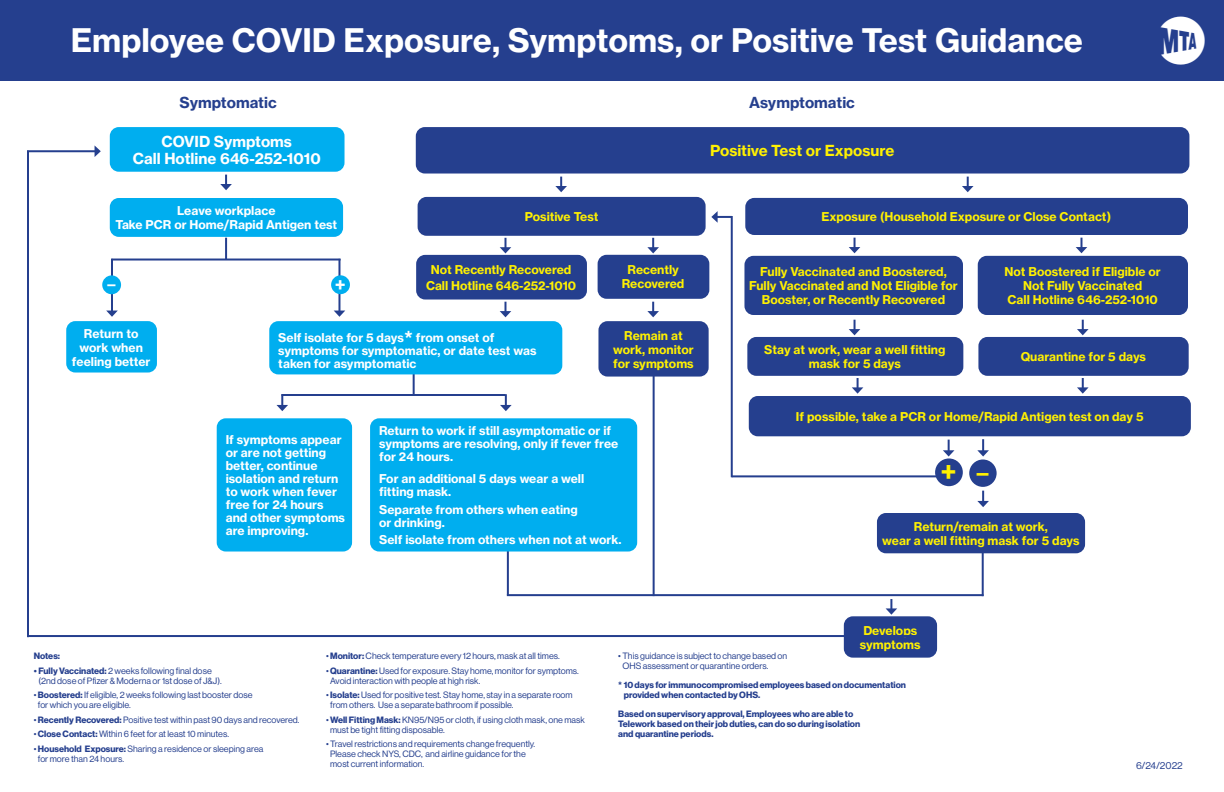
<style>
.page{position:relative;width:1224px;height:792px;background:#fff}
.page>*{position:absolute;margin:0;border:0;box-sizing:border-box;transform-origin:0 0}
.t1{font:48px "MTA Logo";color:#fff}
.t2{font:32px "N Haas Grotesk TX Pro 75 Bd";color:#fff}
.t3{font:26.7px "N Haas Grotesk TX Pro 75 Bd";color:#fff101}
.t4{font:26.4px "N Haas Grotesk TX Pro 75 Bd";color:#fff101}
.t5{font:18.1px "N Haas Grotesk TX Pro 75 Bd";color:#fff}
.t6{font:15px/17px "N Haas Grotesk TX Pro 75 Bd";color:#fff;text-align:center}
.t7{font:15px "N Haas Grotesk TX Pro 75 Bd";color:#253f8e}
.t8{font:15px "N Haas Grotesk TX Pro 75 Bd";color:#fff101}
.t9{font:12px/13px "N Haas Grotesk TX Pro 75 Bd";color:#fff}
.t10{font:12px/14px "N Haas Grotesk TX Pro 75 Bd";color:#fff101;text-align:center}
.t11{font:10px "N Haas Grotesk DS Pro 55 Rg";letter-spacing:-.005em;color:#253f8e}
.t12{font:9px/10px "N Haas Grotesk DS Pro 55 Rg";color:#253f8e}
.t13{font:9px/10px "N Haas Grotesk DS Pro 75 Bd";color:#253f8e}
.s1{font-size:19px}
.s2{font-family:"N Haas Grotesk DS Pro 65 Md"}
.s3{font-family:"N Haas Grotesk DS Pro 75 Bd"}
</style>
<div class="page">
<hr style="left:507px;top:512px;width:2px;height:83px;background:#253f8e">
<div style="left:0;top:0;width:1224px;height:81px;background:#253f8e"></div>
<div style="left:844px;top:616px;width:93px;height:42px;background:#253f8e;border-radius:9px"></div>
<div style="left:110px;top:127px;width:235px;height:45px;background:#00aeef;border-radius:9px"></div>
<div style="left:416px;top:127px;width:773px;height:47px;background:#253f8e;border-radius:9px"></div>
<hr style="left:507px;top:594px;width:477px;height:2px;background:#253f8e">
<hr style="left:29px;top:635px;width:895px;height:2px;background:#253f8e">
<div style="left:745px;top:198px;width:443px;height:37px;background:#253f8e;border-radius:9px"></div>
<div style="left:416px;top:255px;width:171px;height:45px;background:#253f8e;border-radius:9px"></div>
<div style="left:747px;top:337px;width:216px;height:39px;background:#253f8e;border-radius:9px"></div>
<div style="left:370px;top:418px;width:267px;height:134px;background:#00aeef;border-radius:9px"></div>
<div style="left:217px;top:418px;width:135px;height:134px;background:#00aeef;border-radius:9px"></div>
<div style="left:978px;top:256px;width:210px;height:59px;background:#253f8e;border-radius:9px"></div>
<div style="left:744px;top:256px;width:219px;height:59px;background:#253f8e;border-radius:9px"></div>
<div style="left:978px;top:337px;width:211px;height:39px;background:#253f8e;border-radius:9px"></div>
<hr style="left:225px;top:238px;width:2px;height:22px;background:#253f8e">
<hr style="left:413px;top:373px;width:2px;height:22px;background:#253f8e">
<svg style="left:220px;top:175px;width:12px;height:15px"></svg>
<svg style="left:962px;top:177px;width:12px;height:15px"></svg>
<div style="left:418px;top:197px;width:288px;height:39px;background:#253f8e;border-radius:9px"></div>
<svg style="left:555px;top:177px;width:12px;height:15px"></svg>
<hr style="left:653px;top:337px;width:2px;height:259px;background:#253f8e">
<div style="left:598px;top:255px;width:111px;height:44px;background:#253f8e;border-radius:9px"></div>
<div style="left:598px;top:321px;width:111px;height:56px;background:#253f8e;border-radius:9px"></div>
<svg style="left:647px;top:238px;width:12px;height:15px"></svg>
<svg style="left:647px;top:302px;width:12px;height:15px"></svg>
<svg style="left:849px;top:320px;width:11px;height:15px"></svg>
<svg style="left:1077px;top:320px;width:12px;height:15px"></svg>
<svg style="left:849px;top:238px;width:11px;height:15px"></svg>
<svg style="left:1076px;top:238px;width:11px;height:15px"></svg>
<svg style="left:1077px;top:378px;width:12px;height:16px"></svg>
<svg style="left:852px;top:378px;width:11px;height:16px"></svg>
<svg style="left:886px;top:599px;width:11px;height:16px"></svg>
<div style="left:110px;top:198px;width:233px;height:39px;background:#00aeef;border-radius:9px"></div>
<div style="left:66px;top:321px;width:91px;height:52px;background:#00aeef;border-radius:9px"></div>
<svg style="left:500px;top:394px;width:12px;height:17px"></svg>
<svg style="left:276px;top:394px;width:12px;height:17px"></svg>
<hr style="left:111px;top:259px;width:230px;height:2px;background:#253f8e">
<hr style="left:282px;top:394px;width:223px;height:2px;background:#253f8e">
<hr style="left:732px;top:475px;width:209px;height:2px;background:#253f8e">
<hr style="left:111px;top:259px;width:2px;height:53px;background:#253f8e">
<svg style="left:106px;top:311px;width:12px;height:6px"></svg>
<hr style="left:338px;top:259px;width:2px;height:53px;background:#253f8e">
<svg style="left:334px;top:311px;width:11px;height:6px"></svg>
<div style="left:102px;top:275px;width:19px;height:19px;background:#00aeef;border-radius:50%"></div>
<hr style="left:27px;top:151px;width:2px;height:486px;background:#253f8e">
<hr style="left:27px;top:150px;width:69px;height:2px;background:#253f8e">
<svg style="left:95px;top:146px;width:6px;height:11px"></svg>
<hr style="left:982px;top:552px;width:2px;height:44px;background:#253f8e">
<div style="left:331px;top:275px;width:19px;height:19px;background:#00aeef;border-radius:50%"></div>
<div style="left:269px;top:321px;width:293px;height:53px;background:#00aeef;border-radius:9px"></div>
<svg style="left:500px;top:238px;width:11px;height:15px"></svg>
<svg style="left:500px;top:302px;width:11px;height:15px"></svg>
<div style="left:877px;top:513px;width:208px;height:40px;background:#253f8e;border-radius:9px"></div>
<div style="left:749px;top:396px;width:442px;height:40px;background:#253f8e;border-radius:9px"></div>
<div style="left:969px;top:460px;width:28px;height:27px;background:#253f8e;border-radius:50%"></div>
<svg style="left:943px;top:440px;width:11px;height:17px"></svg>
<svg style="left:977px;top:439px;width:12px;height:18px"></svg>
<hr style="left:731px;top:216px;width:2px;height:261px;background:#253f8e">
<svg style="left:711px;top:211px;width:21px;height:12px"></svg>
<div style="left:935px;top:458px;width:28px;height:28px;background:#253f8e;border-radius:50%"></div>
<svg style="left:977px;top:491px;width:12px;height:16px"></svg>
<p class="t2" style="left:71px;top:20px;width:1014px">Employee COVID Exposure, Symptoms, or Positive Test Guidance</p>
<p class="t1" style="left:1161px;top:17px;width:47px">M</p>
<p class="t7" style="left:180px;top:93px;width:99px">Symptomatic</p>
<p class="t7" style="left:749px;top:93px;width:107px">Asymptomatic</p>
<p class="t6" style="left:133px;top:133px;width:189px">COVID Symptoms<br>Call Hotline 646-252-1010</p>
<p class="t8" style="left:710px;top:141px;width:186px">Positive Test or Exposure</p>
<p class="t9" style="left:115px;top:204px;width:223px;line-height:14px;text-align:center">Leave workplace<br>Take PCR or Home/Rapid Antigen test</p>
<p class="t5" style="left:108px;top:265px;width:10px">_</p>
<p class="t5" style="left:335px;top:273px;width:12px">+</p>
<p class="t10" style="left:525px;top:210px;width:75px">Positive Test</p>
<p class="t10" style="left:426px;top:261px;width:152px;line-height:16px">Not Recently Recovered<br>Call Hotline 646-252-1010</p>
<p class="t10" style="left:622px;top:263px;width:64px">Recently<br>Recovered</p>
<p class="t9" style="left:72px;top:326px;width:80px;line-height:14px;text-align:center">Return to work when feeling better</p>
<p class="t9" style="left:278px;top:331px;width:260px">Self isolate for 5 days<span class="s1">*</span> from onset of symptoms for symptomatic, or date test was taken for asymptomatic</p>
<p class="t10" style="left:613px;top:328px;width:82px">Remain at work, monitor for symptoms</p>
<p class="t9" style="left:226px;top:433px;width:121px">If symptoms appear or are not getting better, continue isolation and return to work when fever free for 24 hours and other symptoms are improving.</p>
<p class="t9" style="left:379px;top:424px;width:241px">Return to work if still asymptomatic or if symptoms are resolving, only if fever free for 24 hours.</p>
<p class="t9" style="left:379px;top:472px;width:207px">For an additional 5 days wear a well fitting mask.</p>
<p class="t9" style="left:379px;top:503px;width:200px">Separate from others when eating or drinking.</p>
<p class="t9" style="left:379px;top:533px;width:244px">Self isolate from others when not at work.</p>
<p class="t10" style="left:821px;top:210px;width:291px">Exposure (Household Exposure or Close Contact)</p>
<p class="t10" style="left:749px;top:265px;width:210px">Fully Vaccinated and Boostered,<br>Fully Vaccinated and Not Eligible for<br>Booster, or Recently Recovered</p>
<p class="t10" style="left:764px;top:343px;width:183px">Stay at work, wear a well fitting mask for 5 days</p>
<p class="t10" style="left:1005px;top:265px;width:158px">Not Boostered if Eligible or<br>Not Fully Vaccinated<br>Call Hotline 646-252-1010</p>
<p class="t10" style="left:1021px;top:350px;width:127px">Quarantine for 5 days</p>
<p class="t10" style="left:796px;top:409px;width:349px">If possible, take a PCR or Home/Rapid Antigen test on day 5</p>
<p class="t3" style="left:941px;top:455px;width:18px">+</p>
<p class="t4" style="left:977px;top:444px;width:13px">_</p>
<p class="t10" style="left:882px;top:519px;width:199px">Return/remain at work,<br>wear a well fitting mask for 5 days</p>
<p class="t13" style="left:34px;top:651px;width:28px">Notes:</p>
<p class="t12" style="left:38px;top:666px;width:185px;text-indent:-5px"><span class="s2">•</span> <span class="s3">Fully Vaccinated:</span> 2 weeks following final dose (2nd dose of Pfizer &amp; Moderna or 1st dose of J&amp;J).</p>
<p class="t12" style="left:38px;top:690px;width:216px;text-indent:-4px">• <span class="s3">Boostered:</span> If eligible, 2 weeks following last booster dose for which you are eligible.</p>
<p class="t12" style="left:34px;top:715px;width:267px">•<span class="s3">Recently Recovered:</span> Positive test within past 90 days and recovered.</p>
<p class="t12" style="left:34px;top:729px;width:197px">• <span class="s3">Close Contact:</span> Within 6 feet for at least 10 minutes.</p>
<p class="t12" style="left:38px;top:744px;width:227px;text-indent:-4px">• <span class="s3">Household Exposure:</span> Sharing a residence or sleeping area for more than 24 hours.</p>
<p class="t12" style="left:326px;top:651px;width:235px">• <span class="s3">Monitor:</span> Check temperature every 12 hours, mask at all times.</p>
<p class="t12" style="left:330px;top:666px;width:250px;text-indent:-4px">• <span class="s3">Quarantine:</span> Used for exposure. Stay home, monitor for symptoms.<br>Avoid interaction with people at high risk.</p>
<p class="t12" style="left:330px;top:690px;width:244px;text-indent:-4px">• <span class="s3">Isolate:</span> Used for positive test. Stay home, stay in a separate room from others. Use a separate bathroom if possible.</p>
<p class="t12" style="left:330px;top:715px;width:256px;text-indent:-4px">•<span class="s3">Well Fitting Mask:</span> KN95/N95 or cloth, if using cloth mask, one mask must be tight fitting disposable.</p>
<p class="t12" style="left:330px;top:739px;width:207px;text-indent:-4px">• Travel restrictions and requirements change frequently.<br>Please check NYS, CDC, and airline guidance for the most current information.</p>
<p class="t10" style="left:860px;top:623px;width:62px;text-align:left">Develops symptoms</p>
<p class="t12" style="left:622px;top:651px;width:166px;text-indent:-4px">• This guidance is subject to change based on<br>OHS assessment or quarantine orders.</p>
<p class="t13" style="left:624px;top:680px;width:284px;text-indent:-5px">* 10 days for immunocompromised employees based on documentation provided when contacted by OHS.</p>
<p class="t13" style="left:618px;top:709px;width:243px">Based on supervisory approval, Employees who are able to<br>Telework based on their job duties, can do so during isolation and quarantine periods.</p>
<p class="t11" style="left:1136px;top:760px;width:48px">6/24/2022</p>
</div>
